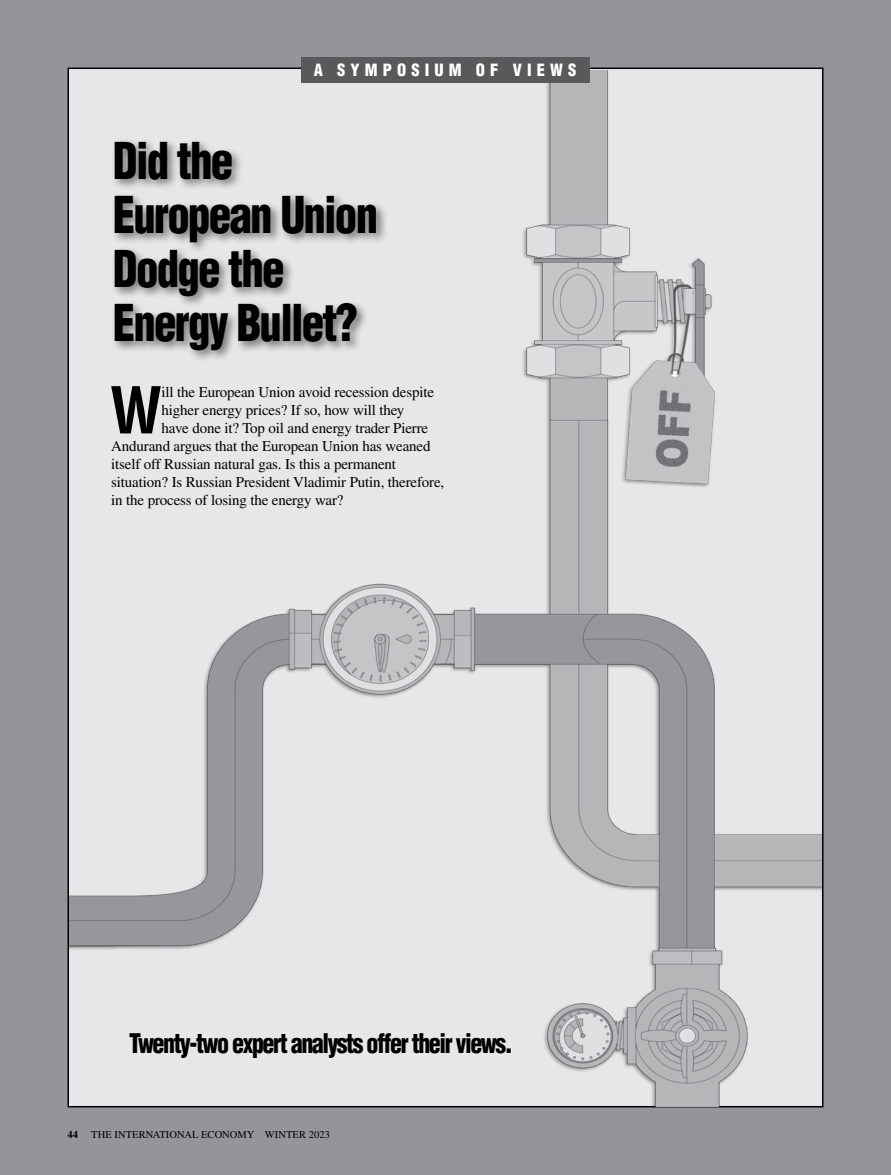
<style>
.page{position:relative;width:891px;height:1175px;background:#fff}
.page>*{position:absolute;margin:0;border:0;box-sizing:border-box;transform-origin:0 0}
.t1{font:700 condensed 63px "Helvetica LT Std";color:#000}
.t2{font:900 condensed 49.5px/54px "Helvetica LT Std";letter-spacing:-.04em;color:#000;scale:.91 1}
.t3{font:900 condensed 26.4px "Helvetica LT Std";letter-spacing:-.06em;color:#000;scale:.91 1}
.t4{font:900 condensed 16.5px "Helvetica LT Std";letter-spacing:.31em;color:#fff}
.t5{font:15px "Times LT Std";letter-spacing:-.01em;color:#000}
.t6{font:10.5px "Times LT Std";letter-spacing:.005em;color:#000}
.t7{font:700 10.5px "Times LT Std";color:#000}
</style>
<div class="page">
<div style="left:0;top:0;width:891px;height:1174px;background:#939598"></div>
<img style="left:69px;top:70px;width:753px;height:1036px">
<div style="left:111px;top:137px;width:278px;height:225px;background:#000;opacity:.5"></div>
<div style="left:301px;top:58px;width:288px;height:25px;background:#58595b"></div>
<p class="t4" style="left:314px;top:60px;width:264px">A SYMPOSIUM OF VIEWS</p>
<h2 class="t2" style="left:113px;top:133px;width:293px">Did the<br>European Union<br>Dodge the<br>Energy Bullet?</h2>
<h1 class="t1" style="left:110px;top:371px;width:54px">W</h1>
<p class="t5" style="left:162px;top:384px;width:274px">ill the European Union avoid recession despite</p>
<p class="t5" style="left:162px;top:402px;width:244px">higher energy prices? If so, how will they</p>
<p class="t5" style="left:162px;top:420px;width:268px">have done it? Top oil and energy trader Pierre</p>
<p class="t5" style="left:111px;top:438px;width:321px">Andurand argues that the European Union has weaned</p>
<p class="t5" style="left:111px;top:456px;width:286px">itself off Russian natural gas. Is this a permanent</p>
<p class="t5" style="left:111px;top:474px;width:335px">situation? Is Russian President Vladimir Putin, therefore,</p>
<p class="t5" style="left:111px;top:492px;width:234px">in the process of losing the energy war?</p>
<h3 class="t3" style="left:129px;top:1026px;width:423px">Twenty-two expert analysts offer their views.</h3>
<p class="t7" style="left:68px;top:1128px;width:12px">44</p>
<p class="t6" style="left:91px;top:1128px;width:240px">THE INTERNATIONAL ECONOMY WINTER 2023</p>
</div>
